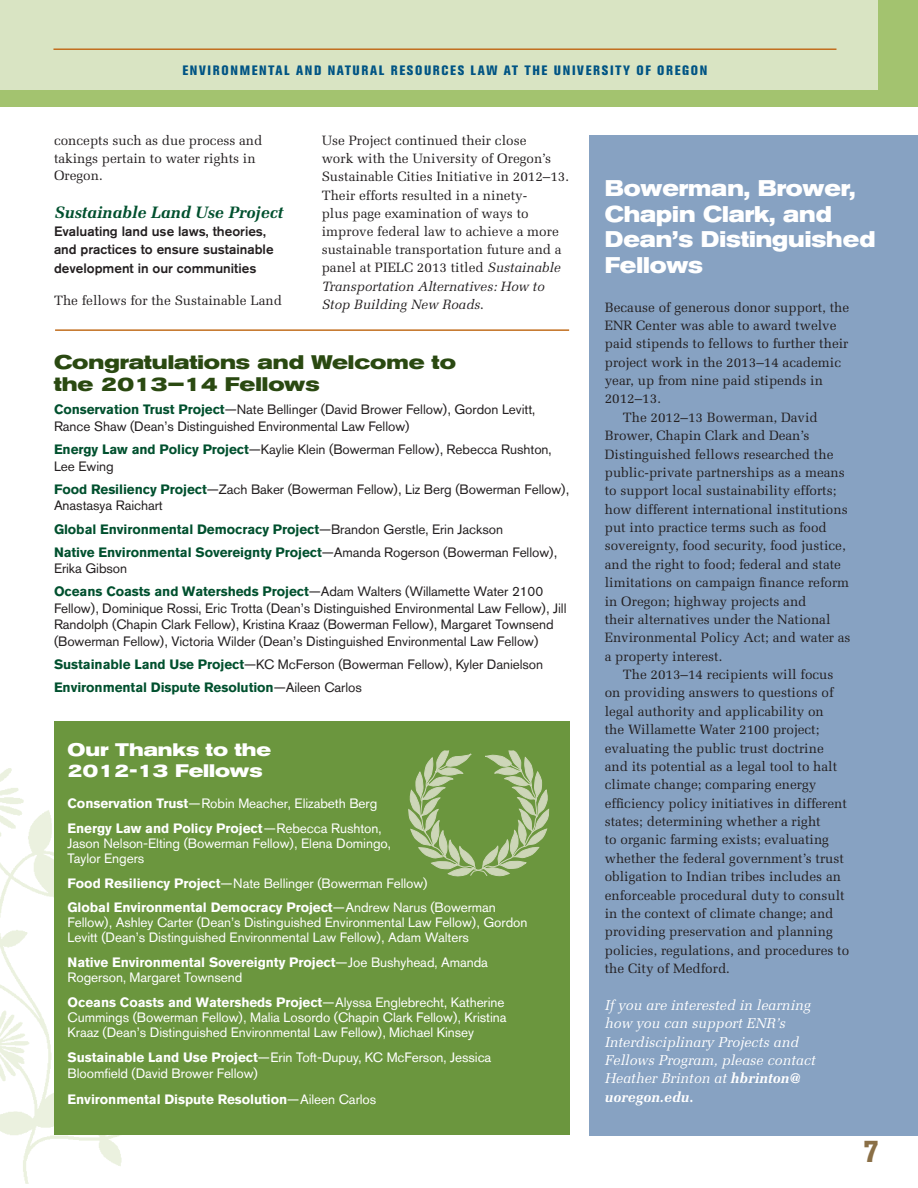
<style>
.page{position:relative;width:918px;height:1188px;background:#fff}
.page>*{position:absolute;margin:0;border:0;box-sizing:border-box;transform-origin:0 0}
.t1{font:800 condensed 30px "Akzidenz Grotesk BE";color:#8a6f46}
.t2{font:700 expanded 22.5px/25.5px "Akzidenz Grotesk BE";color:#fff;scale:.9 1}
.t3{font:700 expanded 19.5px/22.5px "Akzidenz Grotesk BE";color:#2a4911}
.t4{font:700 expanded 18px/21px "Akzidenz Grotesk BE";color:#fff}
.t5{font:italic 700 16.5px "Melior";letter-spacing:-.01em;color:#00502e}
.t6{font:italic 14.25px/18.3px "Melior";color:#fff}
.t7{font:13.5px/18.1px "Melior";color:#231f20}
.t8{font:13.5px/15px "Akzidenz Grotesk BQ";letter-spacing:-.005em;color:#fff}
.t9{font:13.5px/16.5px "Akzidenz Grotesk BQ";letter-spacing:-.005em;color:#231f20}
.t10{font:700 13.5px/23.2px "Akzidenz Grotesk BQ";letter-spacing:-.005em;color:#00502e}
.t11{font:700 13.5px/24.8px "Akzidenz Grotesk BQ";letter-spacing:-.005em;color:#fff}
.t12{font:500 13.5px/17.9px "Akzidenz Grotesk BQ";color:#231f20}
.t13{font:800 condensed 13.5px "Akzidenz Grotesk BE";letter-spacing:.12em;color:#005484}
.s1{font-style:italic}
.s2{font-weight:700;color:#00502e}
.s3{font-weight:400;color:#231f20}
.s4{font-weight:700}
.s5{font-weight:400}
.s6{font-weight:700;font-style:normal}
</style>
<div class="page">
<div style="left:0;top:0;width:918px;height:107px;background:#a3c36f"></div>
<div style="left:0;top:0;width:878px;height:90px;background:#d9e4c3"></div>
<hr style="left:53px;top:48px;width:783px;height:2px;background:#c26e1f">
<img style="left:0;top:768px;width:122px;height:416px">
<div style="left:54px;top:721px;width:515px;height:414px;background:#6b963e"></div>
<div style="left:590px;top:135px;width:328px;height:1000px;background:#87a2c2"></div>
<svg style="left:408px;top:751px;width:141px;height:126px"></svg>
<hr style="left:55px;top:329px;width:514px;height:2px;background:#c26e1f">
<p class="t13" style="left:182px;top:62px;width:527px">ENVIRONMENTAL AND NATURAL RESOURCES LAW AT THE UNIVERSITY OF OREGON</p>
<p class="t7" style="left:54px;top:132px;width:210px;line-height:17.5px">concepts such as due process and takings pertain to water rights in<br>Oregon.</p>
<p class="t5" style="left:54px;top:203px;width:231px">Sustainable Land Use Project</p>
<p class="t12" style="left:54px;top:222px;width:221px">Evaluating land use laws, theories, and practices to ensure sustainable</p>
<p class="t12" style="left:54px;top:259px;width:204px">development in our communities</p>
<p class="t7" style="left:54px;top:291px;width:229px">The fellows for the Sustainable Land</p>
<p class="t7" style="left:322px;top:131px;width:249px">Use Project continued their close<br>work with the University of Oregon’s Sustainable Cities Initiative in 2012–13.<br>Their efforts resulted in a ninety-<br>plus page examination of ways to improve federal law to achieve a more sustainable transportation future and a panel at PIELC 2013 titled <span class="s1">Sustainable Transportation Alternatives: How to Stop Building New Roads</span>.</p>
<h3 class="t3" style="left:54px;top:350px;width:403px">Congratulations and Welcome to the 2013–14 Fellows</h3>
<p class="t9" style="left:54px;top:401px;width:483px"><span class="s2">Conservation Trust Project</span>—Nate Bellinger (David Brower Fellow), Gordon Levitt,<br>Rance Shaw (Dean’s Distinguished Environmental Law Fellow)</p>
<p class="t9" style="left:54px;top:441px;width:499px"><span class="s2">Energy Law and Policy Project</span>—Kaylie Klein (Bowerman Fellow), Rebecca Rushton,<br>Lee Ewing</p>
<p class="t9" style="left:54px;top:481px;width:517px"><span class="s2">Food Resiliency Project</span>—Zach Baker (Bowerman Fellow), Liz Berg (Bowerman Fellow),<br>Anastasya Raichart</p>
<p class="t10" style="left:54px;top:517px;width:505px">Global Environmental Democracy Project<span class="s3">—Brandon Gerstle, Erin Jackson<br></span>Native Environmental Sovereignty Project<span class="s3">—Amanda Rogerson (Bowerman Fellow),</span></p>
<p class="t9" style="left:54px;top:557px;width:491px;line-height:23.2px">Erika Gibson<br><span class="s2">Oceans Coasts and Watersheds Project</span>—Adam Walters (Willamette Water 2100</p>
<p class="t9" style="left:54px;top:600px;width:514px">Fellow), Dominique Rossi, Eric Trotta (Dean’s Distinguished Environmental Law Fellow), Jill<br>Randolph (Chapin Clark Fellow), Kristina Kraaz (Bowerman Fellow), Margaret Townsend (Bowerman Fellow), Victoria Wilder (Dean’s Distinguished Environmental Law Fellow)</p>
<p class="t10" style="left:54px;top:653px;width:491px">Sustainable Land Use Project<span class="s3">—KC McFerson (Bowerman Fellow), Kyler Danielson<br></span>Environmental Dispute Resolution<span class="s3">—Aileen Carlos</span></p>
<h3 class="t4" style="left:68px;top:739px;width:205px">Our Thanks to the<br>2012-13 Fellows</h3>
<p class="t8" style="left:68px;top:791px;width:315px;line-height:24.8px"><span class="s4">Conservation Trust</span>—Robin Meacher, Elizabeth Berg<br><span class="s4">Energy Law and Policy Project</span>—Rebecca Rushton,</p>
<p class="t8" style="left:68px;top:836px;width:325px">Jason Nelson-Elting (Bowerman Fellow), Elena Domingo,<br>Taylor Engers</p>
<p class="t11" style="left:68px;top:871px;width:430px">Food Resiliency Project<span class="s5">—Nate Bellinger (Bowerman Fellow)<br></span>Global Environmental Democracy Project<span class="s5">—Andrew Narus (Bowerman</span></p>
<p class="t8" style="left:68px;top:915px;width:461px">Fellow), Ashley Carter (Dean’s Distinguished Environmental Law Fellow), Gordon<br>Levitt (Dean’s Distinguished Environmental Law Fellow), Adam Walters</p>
<p class="t8" style="left:68px;top:955px;width:422px"><span class="s4">Native Environmental Sovereignty Project</span>—Joe Bushyhead, Amanda<br>Rogerson, Margaret Townsend</p>
<p class="t8" style="left:68px;top:995px;width:441px"><span class="s4">Oceans Coasts and Watersheds Project</span>—Alyssa Englebrecht, Katherine<br>Cummings (Bowerman Fellow), Malia Losordo (Chapin Clark Fellow), Kristina<br>Kraaz (Dean’s Distinguished Environmental Law Fellow), Michael Kinsey</p>
<p class="t8" style="left:68px;top:1049px;width:425px;line-height:16.5px"><span class="s4">Sustainable Land Use Project</span>—Erin Toft-Dupuy, KC McFerson, Jessica<br>Bloomfield (David Brower Fellow)</p>
<p class="t11" style="left:68px;top:1087px;width:310px">Environmental Dispute Resolution<span class="s5">—Aileen Carlos</span></p>
<h2 class="t2" style="left:605px;top:176px;width:302px">Bowerman, Brower,<br>Chapin Clark, and<br>Dean’s Distinguished<br>Fellows</h2>
<p class="t7" style="left:605px;top:298px;width:246px">Because of generous donor support, the</p>
<p class="t7" style="left:605px;top:316px;width:233px">ENR Center was able to award twelve</p>
<p class="t7" style="left:605px;top:335px;width:245px">paid stipends to fellows to further their</p>
<p class="t7" style="left:605px;top:353px;width:238px">project work in the 2013–14 academic</p>
<p class="t7" style="left:605px;top:371px;width:220px">year, up from nine paid stipends in</p>
<p class="t7" style="left:605px;top:390px;width:58px">2012–13.</p>
<p class="t7" style="left:623px;top:408px;width:197px">The 2012–13 Bowerman, David</p>
<p class="t7" style="left:605px;top:427px;width:206px">Brower, Chapin Clark and Dean’s</p>
<p class="t7" style="left:605px;top:445px;width:230px">Distinguished fellows researched the</p>
<p class="t7" style="left:605px;top:463px;width:241px">public-private partnerships as a means</p>
<p class="t7" style="left:605px;top:482px;width:233px">to support local sustainability efforts;</p>
<p class="t7" style="left:605px;top:500px;width:244px">how different international institutions</p>
<p class="t7" style="left:605px;top:518px;width:223px">put into practice terms such as food</p>
<p class="t7" style="left:605px;top:537px;width:243px">sovereignty, food security, food justice,</p>
<p class="t7" style="left:605px;top:555px;width:238px">and the right to food; federal and state</p>
<p class="t7" style="left:605px;top:574px;width:246px">limitations on campaign finance reform</p>
<p class="t7" style="left:605px;top:592px;width:203px">in Oregon; highway projects and</p>
<p class="t7" style="left:605px;top:610px;width:227px">their alternatives under the National</p>
<p class="t7" style="left:605px;top:629px;width:247px">Environmental Policy Act; and water as</p>
<p class="t7" style="left:605px;top:647px;width:119px">a property interest.</p>
<p class="t7" style="left:623px;top:665px;width:212px">The 2013–14 recipients will focus</p>
<p class="t7" style="left:605px;top:684px;width:230px">on providing answers to questions of</p>
<p class="t7" style="left:605px;top:702px;width:220px">legal authority and applicability on</p>
<p class="t7" style="left:605px;top:721px;width:216px">the Willamette Water 2100 project;</p>
<p class="t7" style="left:605px;top:739px;width:220px">evaluating the public trust doctrine</p>
<p class="t7" style="left:605px;top:757px;width:234px">and its potential as a legal tool to halt</p>
<p class="t7" style="left:605px;top:776px;width:213px">climate change; comparing energy</p>
<p class="t7" style="left:605px;top:794px;width:244px">efficiency policy initiatives in different</p>
<p class="t7" style="left:605px;top:812px;width:217px">states; determining whether a right</p>
<p class="t7" style="left:605px;top:831px;width:226px">to organic farming exists; evaluating</p>
<p class="t7" style="left:605px;top:849px;width:241px">whether the federal government’s trust</p>
<p class="t7" style="left:605px;top:868px;width:238px">obligation to Indian tribes includes an</p>
<p class="t7" style="left:605px;top:886px;width:242px">enforceable procedural duty to consult</p>
<p class="t7" style="left:605px;top:904px;width:230px">in the context of climate change; and</p>
<p class="t7" style="left:605px;top:923px;width:229px">providing preservation and planning</p>
<p class="t7" style="left:605px;top:941px;width:246px">policies, regulations, and procedures to</p>
<p class="t7" style="left:605px;top:959px;width:127px">the City of Medford.</p>
<p class="t6" style="left:605px;top:996px;width:212px">If you are interested in learning how you can support ENR’s<br>Interdisciplinary Projects and<br>Fellows Program, please contact<br>Heather Brinton at <span class="s4">hbrinton@ uoregon.edu</span><span class="s6">.</span></p>
<h1 class="t1" style="left:864px;top:1134px;width:16px">7</h1>
</div>
